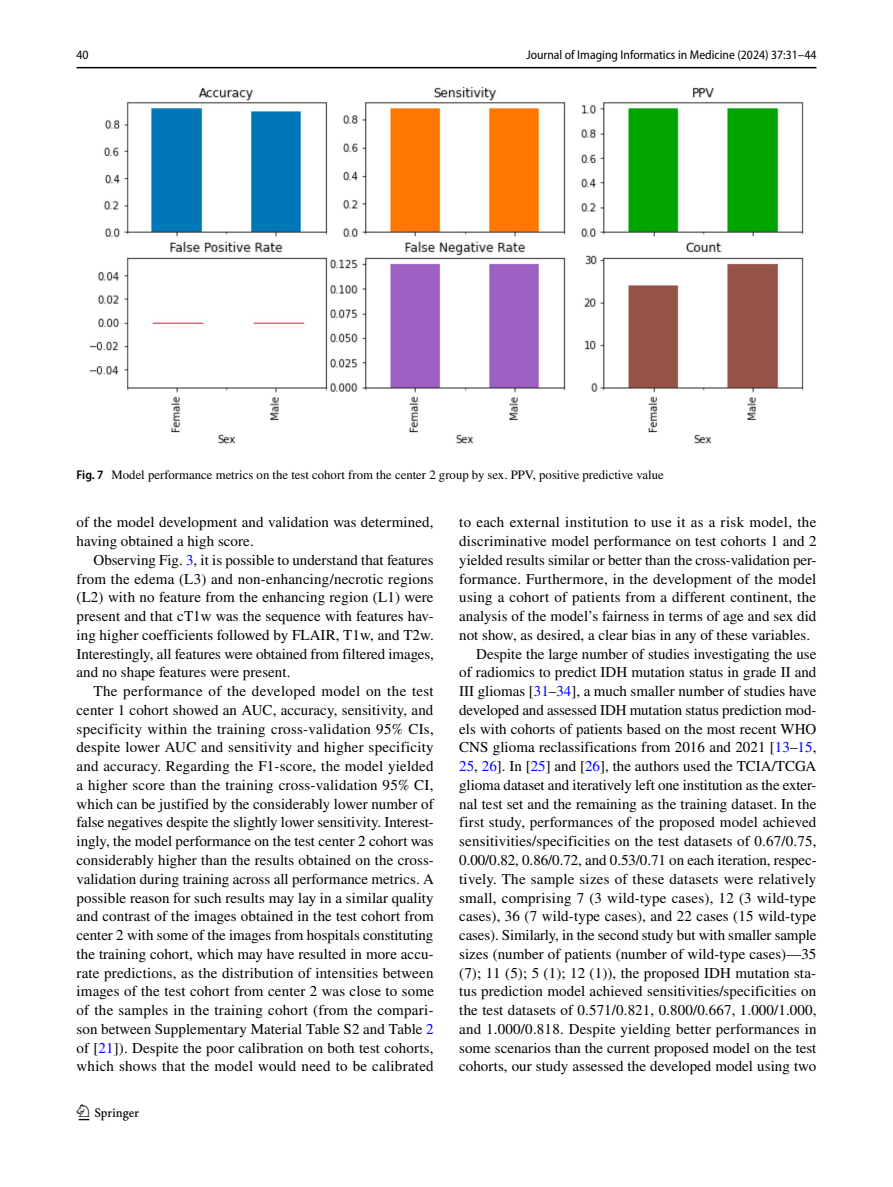
<style>
.page{position:relative;width:893px;height:1187px;background:#fff}
.page>*{position:absolute;margin:0;border:0;box-sizing:border-box;transform-origin:0 0}
.t1{font:22.5px "Springnew Regular 2";color:#000}
.t2{font:15px/18.8px "STIX";letter-spacing:.005em;color:#000;text-align:justify}
.t3{font:12.75px "STIX";color:#000}
.t4{font:semi-condensed 12.75px "Myriad Pro";color:#000}
.s1{font-family:"Myriad Pro";font-weight:600;font-stretch:semi-condensed}
.s2{color:#00f}
</style>
<div class="page">
<hr style="left:77px;top:67px;width:739px;height:1px;background:#000">
<img style="left:89px;top:87px;width:715px;height:356px">
<p class="t4" style="left:77px;top:48px;width:14px">40</p>
<p class="t4" style="left:526px;top:48px;width:291px">Journal of Imaging Informatics in Medicine (2024) 37:31–44</p>
<p class="t3" style="left:77px;top:465px;width:589px"><span class="s1">Fig. 7</span> Model performance metrics on the test cohort from the center 2 group by sex. PPV, positive predictive value</p>
<p class="t2" style="left:77px;top:514px;width:359px">of the model development and validation was determined, having obtained a high score.</p>
<p class="t2" style="left:77px;top:551px;width:359px;text-indent:17px">Observing Fig. <span class="s2">3</span>, it is possible to understand that features from the edema (L3) and non-enhancing/necrotic regions (L2) with no feature from the enhancing region (L1) were present and that cT1w was the sequence with features hav&shy;ing higher coefficients followed by FLAIR, T1w, and T2w.<br>Interestingly, all features were obtained from filtered images, and no shape features were present.</p>
<p class="t2" style="left:77px;top:682px;width:359px;text-indent:17px">The performance of the developed model on the test center 1 cohort showed an AUC, accuracy, sensitivity, and specificity within the training cross-validation 95% CIs, despite lower AUC and sensitivity and higher specificity and accuracy. Regarding the F1-score, the model yielded a higher score than the training cross-validation 95% CI, which can be justified by the considerably lower number of false negatives despite the slightly lower sensitivity. Interest&shy;ingly, the model performance on the test center 2 cohort was considerably higher than the results obtained on the cross&shy;validation during training across all performance metrics. A possible reason for such results may lay in a similar quality and contrast of the images obtained in the test cohort from center 2 with some of the images from hospitals constituting the training cohort, which may have resulted in more accu&shy;rate predictions, as the distribution of intensities between images of the test cohort from center 2 was close to some of the samples in the training cohort (from the compari&shy;son between Supplementary Material Table S2 and Table <span class="s2">2 </span>of [<span class="s2">21</span>]). Despite the poor calibration on both test cohorts, which shows that the model would need to be calibrated</p>
<h1 class="t1" style="left:79px;top:1104px;width:62px">1 3</h1>
<p class="t2" style="left:459px;top:514px;width:359px">to each external institution to use it as a risk model, the</p>
<p class="t2" style="left:459px;top:532px;width:359px">discriminative model performance on test cohorts 1 and 2</p>
<p class="t2" style="left:459px;top:551px;width:359px">yielded results similar or better than the cross-validation per-</p>
<p class="t2" style="left:459px;top:570px;width:359px">formance. Furthermore, in the development of the model</p>
<p class="t2" style="left:459px;top:589px;width:358px">using a cohort of patients from a different continent, the</p>
<p class="t2" style="left:459px;top:607px;width:359px">analysis of the model’s fairness in terms of age and sex did</p>
<p class="t2" style="left:459px;top:626px;width:352px">not show, as desired, a clear bias in any of these variables.</p>
<p class="t2" style="left:476px;top:645px;width:342px">Despite the large number of studies investigating the use</p>
<p class="t2" style="left:459px;top:664px;width:359px">of radiomics to predict IDH mutation status in grade II and</p>
<p class="t2" style="left:459px;top:682px;width:359px">III gliomas [<span class="s2">31</span>–<span class="s2">34</span>], a much smaller number of studies have</p>
<p class="t2" style="left:459px;top:701px;width:359px">developed and assessed IDH mutation status prediction mod-</p>
<p class="t2" style="left:459px;top:720px;width:359px">els with cohorts of patients based on the most recent WHO</p>
<p class="t2" style="left:459px;top:739px;width:359px">CNS glioma reclassifications from 2016 and 2021 [<span class="s2">13</span>–<span class="s2">15</span>,</p>
<p class="t2" style="left:459px;top:757px;width:359px"><span class="s2">25</span>, <span class="s2">26</span>]. In [<span class="s2">25</span>] and [<span class="s2">26</span>], the authors used the TCIA/TCGA</p>
<p class="t2" style="left:459px;top:776px;width:359px">glioma dataset and iteratively left one institution as the exter-</p>
<p class="t2" style="left:459px;top:795px;width:359px">nal test set and the remaining as the training dataset. In the</p>
<p class="t2" style="left:459px;top:814px;width:359px">first study, performances of the proposed model achieved</p>
<p class="t2" style="left:459px;top:832px;width:359px">sensitivities/specificities on the test datasets of 0.67/0.75,</p>
<p class="t2" style="left:459px;top:851px;width:359px">0.00/0.82, 0.86/0.72, and 0.53/0.71 on each iteration, respec-</p>
<p class="t2" style="left:459px;top:870px;width:359px">tively. The sample sizes of these datasets were relatively</p>
<p class="t2" style="left:459px;top:889px;width:358px">small, comprising 7 (3 wild-type cases), 12 (3 wild-type</p>
<p class="t2" style="left:459px;top:907px;width:359px">cases), 36 (7 wild-type cases), and 22 cases (15 wild-type</p>
<p class="t2" style="left:459px;top:926px;width:359px">cases). Similarly, in the second study but with smaller sample</p>
<p class="t2" style="left:459px;top:945px;width:359px">sizes (number of patients (number of wild-type cases)—35</p>
<p class="t2" style="left:459px;top:964px;width:358px">(7); 11 (5); 5 (1); 12 (1)), the proposed IDH mutation sta-</p>
<p class="t2" style="left:459px;top:982px;width:358px">tus prediction model achieved sensitivities/specificities on</p>
<p class="t2" style="left:459px;top:1001px;width:359px">the test datasets of 0.571/0.821, 0.800/0.667, 1.000/1.000,</p>
<p class="t2" style="left:459px;top:1020px;width:359px">and 1.000/0.818. Despite yielding better performances in</p>
<p class="t2" style="left:459px;top:1039px;width:359px">some scenarios than the current proposed model on the test</p>
<p class="t2" style="left:459px;top:1057px;width:358px">cohorts, our study assessed the developed model using two</p>
</div>
